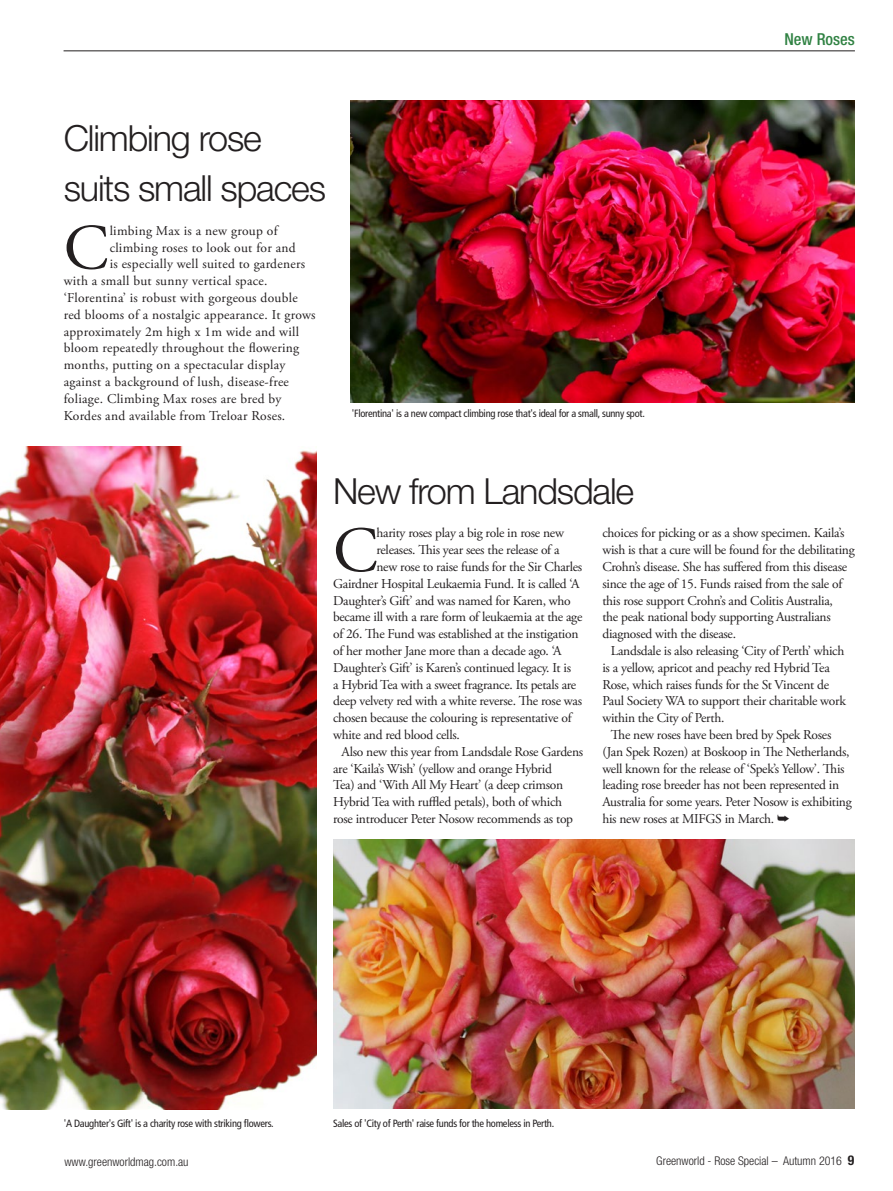
<style>
.page{position:relative;width:893px;height:1191px;background:#fff}
.page>*{position:absolute;margin:0;border:0;box-sizing:border-box;transform-origin:0 0}
.DropCap{font:64.2px "Adobe Garamond Pro";color:#231f20}
.t1{font:300 36px/50.4px "Helvetica Neue LT Std";letter-spacing:-.03em;color:#231f20}
.t2{font:500 condensed 16.5px "Helvetica Neue LT Std";color:#308243}
.DropCap-2{font:13.5px/16.8px "Adobe Garamond Pro";letter-spacing:-.02em;color:#231f20}
.DropCap-3{font:13.5px "Adobe Garamond Pro";letter-spacing:.02em;color:#231f20}
.t3{font:300 condensed 12px "Helvetica Neue LT Std";color:#231f20}
.PIC_CAPTIONS{font:condensed 10.5px "Frutiger";letter-spacing:-.025em;color:#231f20}
.s1{font-weight:700;font-size:13.5px}
</style>
<div class="page">
<hr style="left:64px;top:51px;width:791px;height:1px;background:#231f20">
<img style="left:351px;top:100px;width:504px;height:303px">
<img style="left:0;top:446px;width:316px;height:663px">
<img style="left:333px;top:840px;width:522px;height:268px">
<p class="t1" style="left:64px;top:112px;width:264px">Climbing rose suits small spaces</p>
<p class="DropCap" style="left:64px;top:209px;width:46px">C</p>
<p class="DropCap-3" style="left:110px;top:222px;width:169px">limbing Max is a new group of</p>
<p class="DropCap-3" style="left:110px;top:239px;width:188px">climbing roses to look out for and</p>
<p class="DropCap-3" style="left:110px;top:256px;width:197px">is especially well suited to gardeners</p>
<p class="DropCap-3" style="left:64px;top:273px;width:205px">with a small but sunny vertical space.</p>
<p class="DropCap-3" style="left:64px;top:290px;width:235px">‘Florentina’ is robust with gorgeous double</p>
<p class="DropCap-3" style="left:64px;top:306px;width:253px">red blooms of a nostalgic appearance. It grows</p>
<p class="DropCap-3" style="left:64px;top:323px;width:237px">approximately 2m high x 1m wide and will</p>
<p class="DropCap-3" style="left:64px;top:340px;width:237px">bloom repeatedly throughout the flowering</p>
<p class="DropCap-3" style="left:64px;top:357px;width:223px">months, putting on a spectacular display</p>
<p class="DropCap-3" style="left:64px;top:374px;width:227px">against a background of lush, disease-free</p>
<p class="DropCap-3" style="left:64px;top:390px;width:219px">foliage. Climbing Max roses are bred by</p>
<p class="DropCap-3" style="left:64px;top:407px;width:223px">Kordes and available from Treloar Roses.</p>
<p class="PIC_CAPTIONS" style="left:352px;top:407px;width:295px">'Florentina' is a new compact climbing rose that's ideal for a small, sunny spot.</p>
<p class="t1" style="left:333px;top:465px;width:303px">New from Landsdale</p>
<p class="t2" style="left:784px;top:29px;width:72px">New Roses</p>
<p class="DropCap" style="left:333px;top:512px;width:46px">C</p>
<p class="DropCap-2" style="left:376px;top:525px;width:189px">harity roses play a big role in rose new</p>
<p class="DropCap-2" style="left:376px;top:542px;width:185px">releases. This year sees the release of a</p>
<p class="DropCap-2" style="left:376px;top:559px;width:207px">new rose to raise funds for the Sir Charles</p>
<p class="DropCap-2" style="left:333px;top:575px;width:248px">Gairdner Hospital Leukaemia Fund. It is called ‘A</p>
<p class="DropCap-2" style="left:333px;top:592px;width:239px">Daughter’s Gift’ and was named for Karen, who</p>
<p class="DropCap-2" style="left:333px;top:609px;width:251px">became ill with a rare form of leukaemia at the age</p>
<p class="DropCap-2" style="left:333px;top:626px;width:247px">of 26. The Fund was established at the instigation</p>
<p class="DropCap-2" style="left:333px;top:643px;width:230px">of her mother Jane more than a decade ago. ‘A</p>
<p class="DropCap-2" style="left:333px;top:659px;width:239px">Daughter’s Gift’ is Karen’s continued legacy. It is</p>
<p class="DropCap-2" style="left:333px;top:676px;width:245px">a Hybrid Tea with a sweet fragrance. Its petals are</p>
<p class="DropCap-2" style="left:333px;top:693px;width:250px">deep velvety red with a white reverse. The rose was</p>
<p class="DropCap-2" style="left:333px;top:710px;width:240px">chosen because the colouring is representative of</p>
<p class="DropCap-2" style="left:333px;top:727px;width:128px">white and red blood cells.</p>
<p class="DropCap-2" style="left:333px;top:743px;width:252px;text-indent:9px">Also new this year from Landsdale Rose Gardens are ‘Kaila’s Wish’ (yellow and orange Hybrid<br>Tea) and ‘With All My Heart’ (a deep crimson Hybrid Tea with ruffled petals), both of which rose introducer Peter Nosow recommends as top</p>
<p class="DropCap-2" style="left:602px;top:525px;width:254px">choices for picking or as a show specimen. Kaila’s wish is that a cure will be found for the debilitating Crohn’s disease. She has suffered from this disease since the age of 15. Funds raised from the sale of this rose support Crohn’s and Colitis Australia,<br>the peak national body supporting Australians diagnosed with the disease.</p>
<p class="DropCap-2" style="left:602px;top:643px;width:245px;text-indent:9px">Landsdale is also releasing ‘City of Perth’ which is a yellow, apricot and peachy red Hybrid Tea Rose, which raises funds for the St Vincent de Paul Society WA to support their charitable work within the City of Perth.</p>
<p class="DropCap-2" style="left:602px;top:727px;width:251px;text-indent:9px">The new roses have been bred by Spek Roses (Jan Spek Rozen) at Boskoop in The Netherlands, well known for the release of ‘Spek’s Yellow’. This leading rose breeder has not been represented in Australia for some years. Peter Nosow is exhibiting his new roses at MIFGS in March. ➥</p>
<p class="PIC_CAPTIONS" style="left:64px;top:1117px;width:211px">'A Daughter's Gift' is a charity rose with striking flowers.</p>
<p class="PIC_CAPTIONS" style="left:333px;top:1117px;width:223px">Sales of 'City of Perth' raise funds for the homeless in Perth.</p>
<p class="t3" style="left:64px;top:1155px;width:126px">www.greenworldmag.com.au</p>
<p class="t3" style="left:656px;top:1154px;width:200px">Greenworld - Rose Special – Autumn 2016 <span class="s1">9</span></p>
</div>
